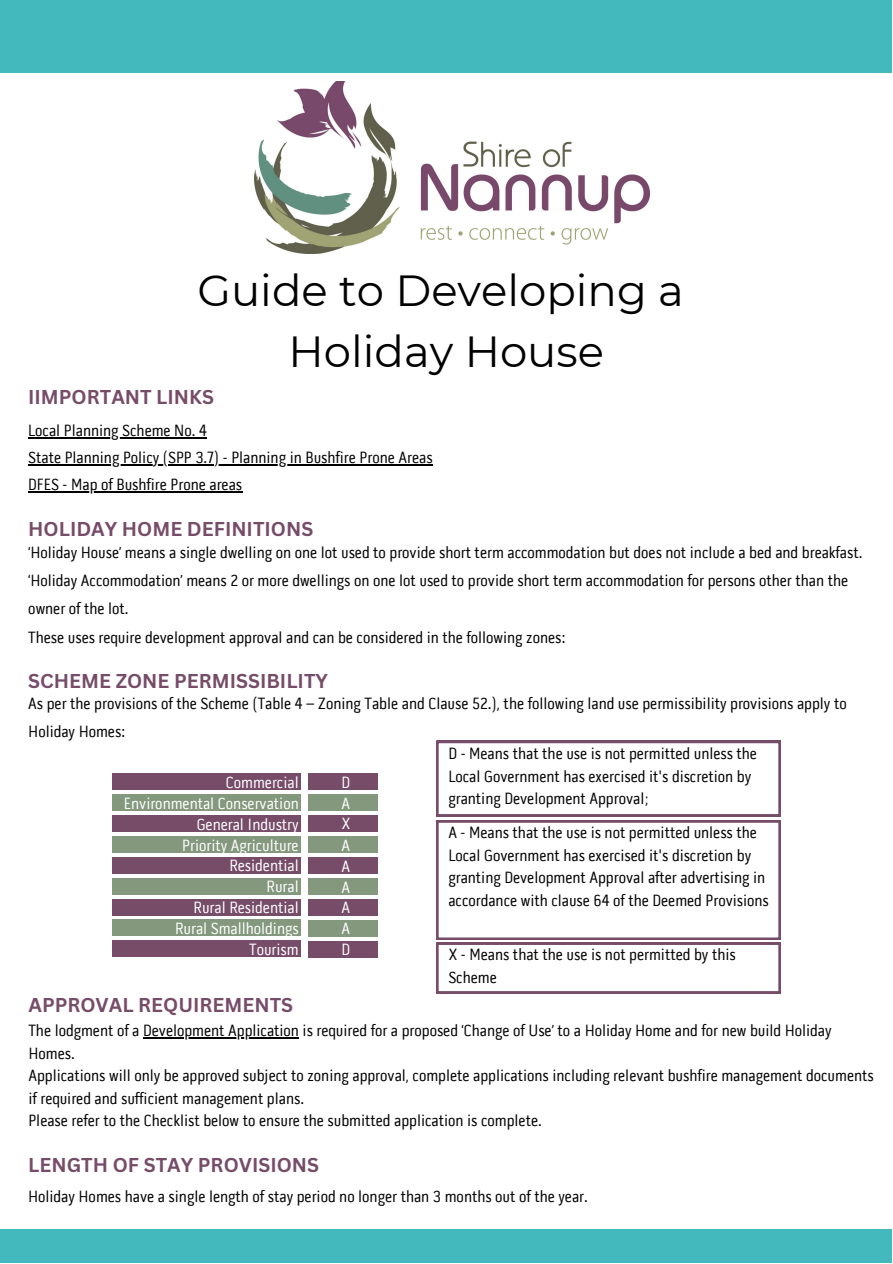
<style>
.page{position:relative;width:893px;height:1264px;background:#fff}
.page>*{position:absolute;margin:0;border:0;box-sizing:border-box;transform-origin:0 0}
.t1{font:43.5px/60.8px "Montserrat";color:#000;text-align:center}
.t2{font:700 19.5px "Canva Sans";color:#764c69}
.t3{font:16.5px/22.5px "Pill Gothic 300 mg";color:#000}
.t4{font:16.5px/20.9px "Pill Gothic 300 mg";color:#fff;text-align:justify}
</style>
<div class="page">
<div style="left:0;top:0;width:891px;height:72px;background:#43b9bd"></div>
<img style="left:255px;top:81px;width:394px;height:172px">
<div style="left:0;top:1229px;width:891px;height:33px;background:#43b9bd"></div>
<hr style="left:28px;top:437px;width:179px;height:1px;background:#000">
<hr style="left:28px;top:464px;width:404px;height:1px;background:#000">
<hr style="left:37px;top:491px;width:205px;height:1px;background:#000">
<svg style="left:436px;top:741px;width:344px;height:252px"></svg>
<div style="left:308px;top:815px;width:70px;height:16px;background:#764c69"></div>
<div style="left:308px;top:836px;width:70px;height:17px;background:#83987d"></div>
<div style="left:308px;top:857px;width:70px;height:17px;background:#764c69"></div>
<div style="left:308px;top:878px;width:70px;height:17px;background:#83987d"></div>
<div style="left:308px;top:773px;width:70px;height:17px;background:#764c69"></div>
<div style="left:308px;top:794px;width:70px;height:17px;background:#83987d"></div>
<div style="left:308px;top:940px;width:70px;height:17px;background:#764c69"></div>
<div style="left:308px;top:920px;width:70px;height:16px;background:#83987d"></div>
<div style="left:308px;top:899px;width:70px;height:16px;background:#764c69"></div>
<div style="left:112px;top:773px;width:188px;height:17px;background:#764c69"></div>
<div style="left:112px;top:794px;width:188px;height:17px;background:#83987d"></div>
<div style="left:112px;top:815px;width:188px;height:17px;background:#764c69"></div>
<div style="left:112px;top:836px;width:188px;height:16px;background:#83987d"></div>
<div style="left:112px;top:857px;width:188px;height:16px;background:#764c69"></div>
<div style="left:112px;top:877px;width:188px;height:17px;background:#83987d"></div>
<div style="left:112px;top:898px;width:188px;height:17px;background:#764c69"></div>
<div style="left:112px;top:919px;width:188px;height:17px;background:#83987d"></div>
<div style="left:112px;top:940px;width:188px;height:17px;background:#764c69"></div>
<hr style="left:143px;top:1037px;width:156px;height:1px;background:#000">
<h1 class="t1" style="left:197px;top:260px;width:488px">Guide to Developing a<br>Holiday House</h1>
<p class="t2" style="left:28px;top:383px;width:187px">IIMPORTANT LINKS</p>
<p class="t3" style="left:28px;top:418px;width:406px;line-height:27px">Local Planning Scheme No. 4<br>State Planning Policy (SPP 3.7) - Planning in Bushfire Prone Areas<br>DFES - Map of Bushfire Prone areas</p>
<p class="t2" style="left:28px;top:515px;width:286px">HOLIDAY HOME DEFINITIONS</p>
<p class="t3" style="left:28px;top:540px;width:835px;line-height:28px">‘Holiday House’ means a single dwelling on one lot used to provide short term accommodation but does not include a bed and breakfast. ‘Holiday Accommodation’ means 2 or more dwellings on one lot used to provide short term accommodation for persons other than the owner of the lot.<br>These uses require development approval and can be considered in the following zones:</p>
<p class="t2" style="left:28px;top:667px;width:301px">SCHEME ZONE PERMISSIBILITY</p>
<p class="t3" style="left:28px;top:690px;width:819px;line-height:28px">As per the provisions of the Scheme (Table 4 – Zoning Table and Clause 52.), the following land use permissibility provisions apply to<br>Holiday Homes:</p>
<p class="t3" style="left:448px;top:744px;width:310px">D - Means that the use is not permitted unless the<br>Local Government has exercised it's discretion by granting Development Approval;</p>
<p class="t3" style="left:448px;top:823px;width:322px">A - Means that the use is not permitted unless the Local Government has exercised it's discretion by granting Development Approval after advertising in accordance with clause 64 of the Deemed Provisions</p>
<p class="t4" style="left:124px;top:773px;width:176px;text-align:right">Commercial<br>Environmental Conservation<br>General Industry<br>Priority Agriculture<br>Residential<br>Rural<br>Rural Residential<br>Rural Smallholdings<br>Tourism</p>
<p class="t4" style="left:341px;top:773px;width:10px">D<br>A</p>
<p class="t4" style="left:341px;top:814px;width:10px">X A A A</p>
<p class="t4" style="left:341px;top:898px;width:10px">A</p>
<p class="t4" style="left:341px;top:919px;width:10px">A</p>
<p class="t4" style="left:341px;top:940px;width:10px">D</p>
<p class="t3" style="left:448px;top:945px;width:289px">X - Means that the use is not permitted by this<br>Scheme</p>
<p class="t2" style="left:28px;top:991px;width:266px">APPROVAL REQUIREMENTS</p>
<p class="t3" style="left:28px;top:1020px;width:846px">The lodgment of a Development Application is required for a proposed ‘Change of Use’ to a Holiday Home and for new build Holiday Homes.<br>Applications will only be approved subject to zoning approval, complete applications including relevant bushfire management documents if required and sufficient management plans.<br>Please refer to the Checklist below to ensure the submitted application is complete.</p>
<p class="t2" style="left:28px;top:1151px;width:292px">LENGTH OF STAY PROVISIONS</p>
<p class="t3" style="left:28px;top:1186px;width:561px">Holiday Homes have a single length of stay period no longer than 3 months out of the year.</p>
</div>
